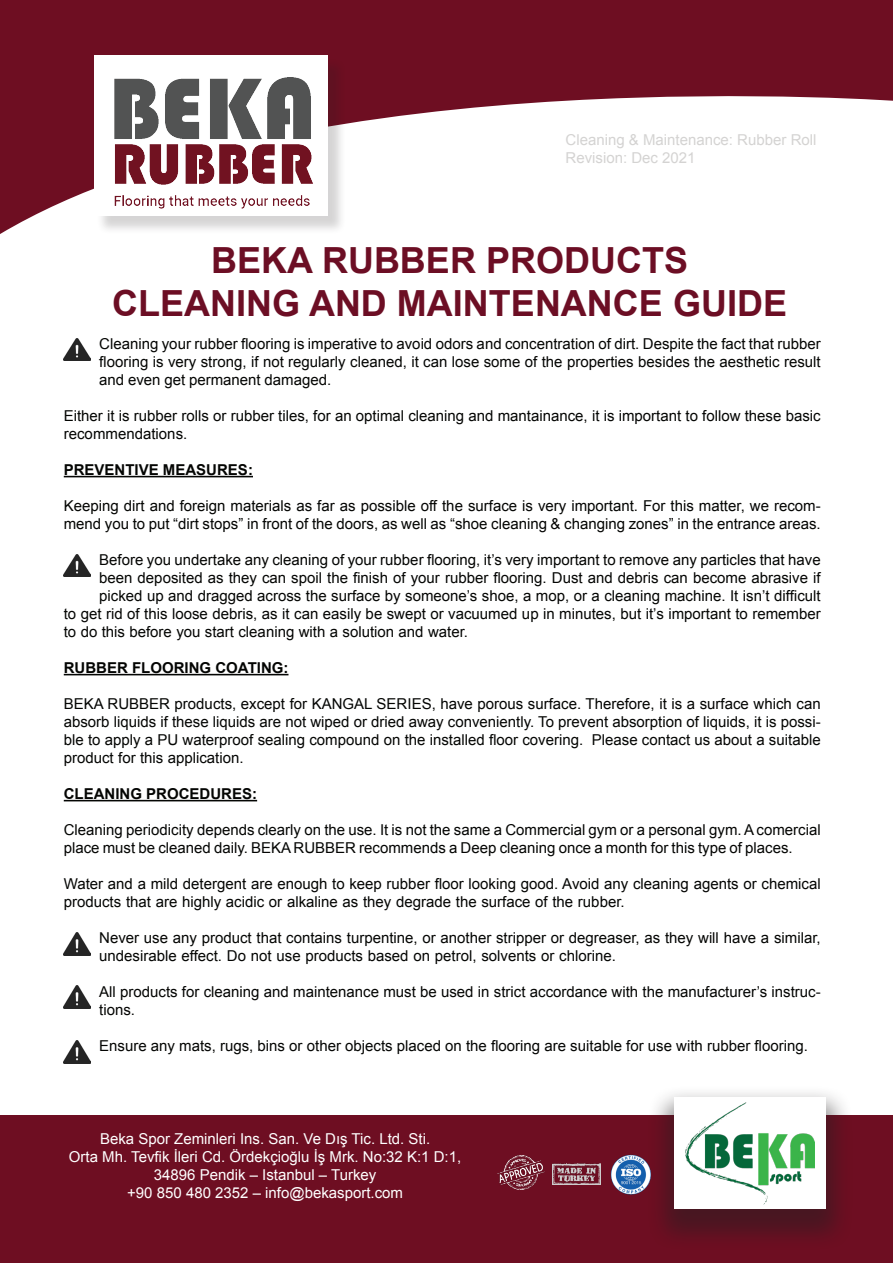
<style>
.page{position:relative;width:893px;height:1263px;background:#fff}
.page>*{position:absolute;margin:0;border:0;box-sizing:border-box;transform-origin:0 0}
.t1{font:700 36px "Arial";color:#6c0e24}
.t2{font:15px/18px "Arial";color:#040503}
.t3{font:15px/18px "Arial";color:#fff;text-align:center}
.t4{font:700 15px "Arial";color:#040503}
.t5{font:15px/18px "Arial";color:#d4d3d2}
</style>
<div class="page">
<svg style="left:0;top:0;width:893px;height:234px;fill:#6e0e22"></svg>
<div style="left:96px;top:58px;width:250px;height:177px;background:#231f20;opacity:.19"></div>
<div style="left:94px;top:56px;width:233px;height:160px;background:#fff"></div>
<img style="left:114px;top:77px;width:199px;height:132px">
<div style="left:0;top:1115px;width:893px;height:148px;background:#6e0e22"></div>
<div style="left:647px;top:1084px;width:207px;height:167px;background:#231f20;opacity:.5"></div>
<div style="left:674px;top:1097px;width:152px;height:112px;background:#fff"></div>
<img style="left:685px;top:1103px;width:129px;height:101px">
<img style="left:610px;top:1154px;width:43px;height:41px">
<img style="left:553px;top:1164px;width:47px;height:20px">
<img style="left:497px;top:1155px;width:47px;height:34px">
<hr style="left:64px;top:476px;width:189px;height:1px;background:#040503">
<hr style="left:64px;top:674px;width:224px;height:1px;background:#040503">
<hr style="left:64px;top:800px;width:193px;height:1px;background:#040503">
<img style="left:64px;top:932px;width:27px;height:23px">
<img style="left:64px;top:554px;width:27px;height:23px">
<img style="left:64px;top:338px;width:27px;height:23px">
<img style="left:64px;top:985px;width:27px;height:23px">
<img style="left:64px;top:1040px;width:27px;height:23px">
<p class="t5" style="left:566px;top:131px;width:252px">Cleaning &amp; Maintenance: Rubber Roll<br>Revision: Dec 2021</p>
<p class="t1" style="left:211px;top:236px;width:478px">BEKA RUBBER PRODUCTS</p>
<p class="t1" style="left:112px;top:280px;width:676px">CLEANING AND MAINTENANCE GUIDE</p>
<p class="t2" style="left:99px;top:335px;width:723px;text-align:justify">Cleaning your rubber flooring is imperative to avoid odors and concentration of dirt. Despite the fact that rubber flooring is very strong, if not regularly cleaned, it can lose some of the properties besides the aesthetic result and even get permanent damaged.</p>
<p class="t2" style="left:64px;top:407px;width:758px">Either it is rubber rolls or rubber tiles, for an optimal cleaning and mantainance, it is important to follow these basic recommendations.</p>
<p class="t4" style="left:64px;top:460px;width:191px">PREVENTIVE MEASURES:</p>
<p class="t2" style="left:64px;top:497px;width:758px">Keeping dirt and foreign materials as far as possible off the surface is very important. For this matter, we recom&shy;mend you to put “dirt stops” in front of the doors, as well as “shoe cleaning &amp; changing zones” in the entrance areas.</p>
<p class="t2" style="left:99px;top:551px;width:723px">Before you undertake any cleaning of your rubber flooring, it’s very important to remove any particles that have</p>
<p class="t2" style="left:99px;top:569px;width:723px">been deposited as they can spoil the finish of your rubber flooring. Dust and debris can become abrasive if</p>
<p class="t2" style="left:99px;top:587px;width:723px">picked up and dragged across the surface by someone’s shoe, a mop, or a cleaning machine. It isn’t difficult</p>
<p class="t2" style="left:64px;top:605px;width:758px">to get rid of this loose debris, as it can easily be swept or vacuumed up in minutes, but it’s important to remember</p>
<p class="t2" style="left:64px;top:623px;width:406px">to do this before you start cleaning with a solution and water.</p>
<p class="t4" style="left:64px;top:658px;width:226px">RUBBER FLOORING COATING:</p>
<p class="t2" style="left:64px;top:695px;width:758px;text-align:justify">BEKA RUBBER products, except for KANGAL SERIES, have porous surface. Therefore, it is a surface which can absorb liquids if these liquids are not wiped or dried away conveniently. To prevent absorption of liquids, it is possi&shy;ble to apply a PU waterproof sealing compound on the installed floor covering. Please contact us about a suitable product for this application.</p>
<p class="t4" style="left:64px;top:784px;width:195px">CLEANING PROCEDURES:</p>
<p class="t2" style="left:64px;top:821px;width:758px">Cleaning periodicity depends clearly on the use. It is not the same a Commercial gym or a personal gym. A comercial place must be cleaned daily. BEKA RUBBER recommends a Deep cleaning once a month for this type of places.</p>
<p class="t2" style="left:64px;top:875px;width:758px">Water and a mild detergent are enough to keep rubber floor looking good. Avoid any cleaning agents or chemical products that are highly acidic or alkaline as they degrade the surface of the rubber.</p>
<p class="t2" style="left:99px;top:929px;width:723px">Never use any product that contains turpentine, or another stripper or degreaser, as they will have a similar, undesirable effect. Do not use products based on petrol, solvents or chlorine.</p>
<p class="t2" style="left:99px;top:983px;width:723px">All products for cleaning and maintenance must be used in strict accordance with the manufacturer’s instruc&shy;tions.</p>
<p class="t2" style="left:99px;top:1037px;width:710px">Ensure any mats, rugs, bins or other objects placed on the flooring are suitable for use with rubber flooring.</p>
<p class="t3" style="left:69px;top:1130px;width:394px">Beka Spor Zeminleri Ins. San. Ve Dış Tic. Ltd. Sti.<br>Orta Mh. Tevfik İleri Cd. Ördekçioğlu İş Mrk. No:32 K:1 D:1, 34896 Pendik – Istanbul – Turkey<br>+90 850 480 2352 – info@bekasport.com</p>
</div>
